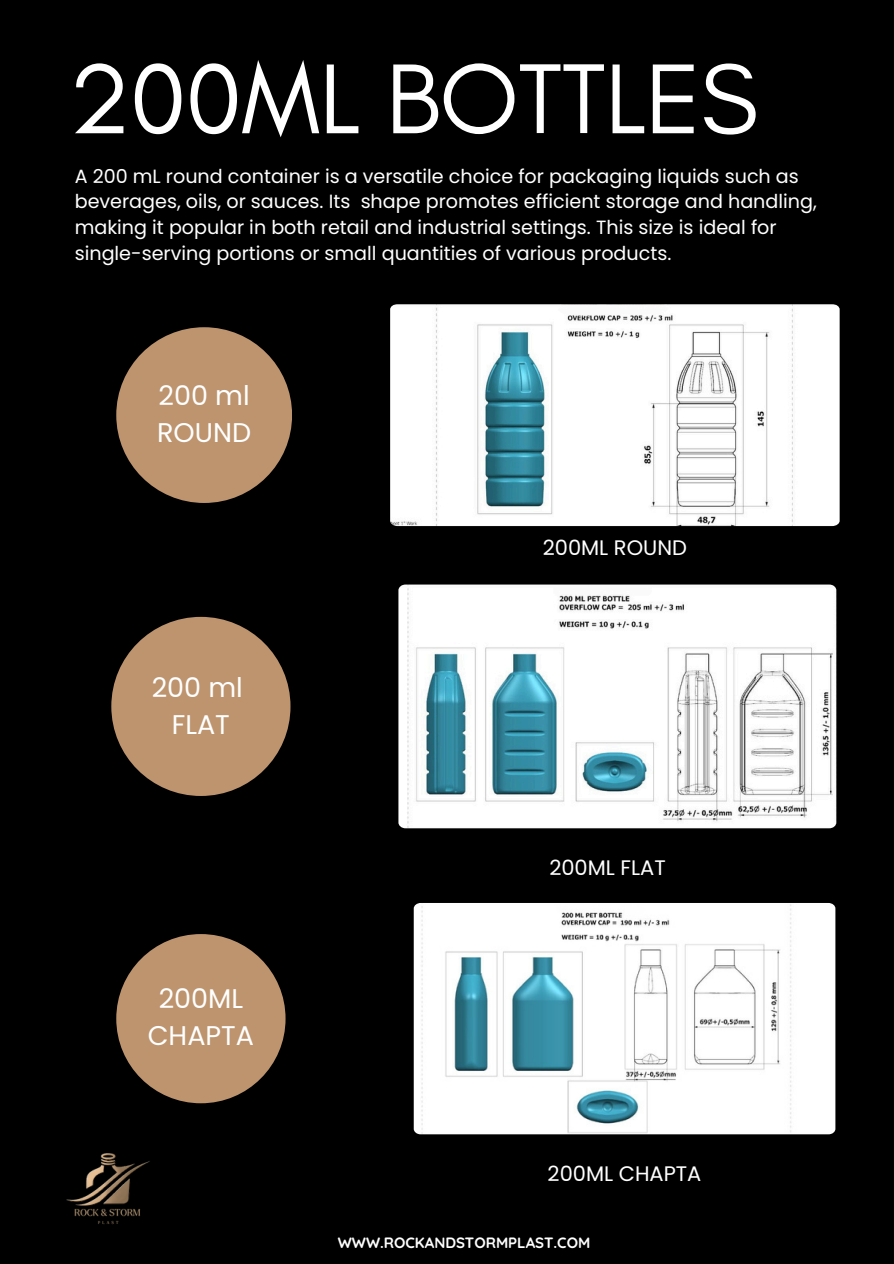
<style>
.page{position:relative;width:894px;height:1264px;background:#fff}
.page>*{position:absolute;margin:0;border:0;box-sizing:border-box;transform-origin:0 0}
.t1{font:101.1px "Glacial Indifference";letter-spacing:-.01em;color:#fff}
.t2{font:27px/37.2px "Poppins";color:#fff;text-align:center}
.t3{font:21px "Poppins";color:#fff}
.t4{font:19.2px/25.8px "Poppins";color:#fff}
.t5{font:700 15px "Quicksand";color:#fff}
</style>
<div class="page">
<div style="left:0;top:0;width:893px;height:1263px;background:#000"></div>
<img style="left:398px;top:584px;width:438px;height:244px">
<img style="left:390px;top:304px;width:449px;height:222px">
<div style="left:116px;top:327px;width:176px;height:176px;background:#bd946e;border-radius:50%"></div>
<img style="left:413px;top:903px;width:422px;height:231px">
<div style="left:111px;top:617px;width:179px;height:179px;background:#bd946e;border-radius:50%"></div>
<div style="left:116px;top:934px;width:169px;height:169px;background:#bd946e;border-radius:50%"></div>
<img style="left:66px;top:1153px;width:84px;height:72px">
<p class="t1" style="left:69px;top:37px;width:691px">200ML BOTTLES</p>
<h4 class="t4" style="left:75px;top:163px;width:743px">A 200 mL round container is a versatile choice for packaging liquids such as beverages, oils, or sauces. Its shape promotes efficient storage and handling, making it popular in both retail and industrial settings. This size is ideal for single-serving portions or small quantities of various products.</h4>
<h5 class="t2" style="left:157px;top:377px;width:95px;text-align:left">200 ml<br>ROUND</h5>
<h2 class="t2" style="left:152px;top:668px;width:93px">200 ml<br>FLAT</h2>
<p class="t2" style="left:148px;top:980px;width:108px">200ML<br>CHAPTA</p>
<h4 class="t3" style="left:542px;top:532px;width:146px">200ML ROUND</h4>
<h3 class="t3" style="left:549px;top:852px;width:118px">200ML FLAT</h3>
<p class="t3" style="left:547px;top:1158px;width:155px">200ML CHAPTA</p>
<h4 class="t5" style="left:338px;top:1233px;width:254px">WWW.ROCKANDSTORMPLAST.COM</h4>
</div>
